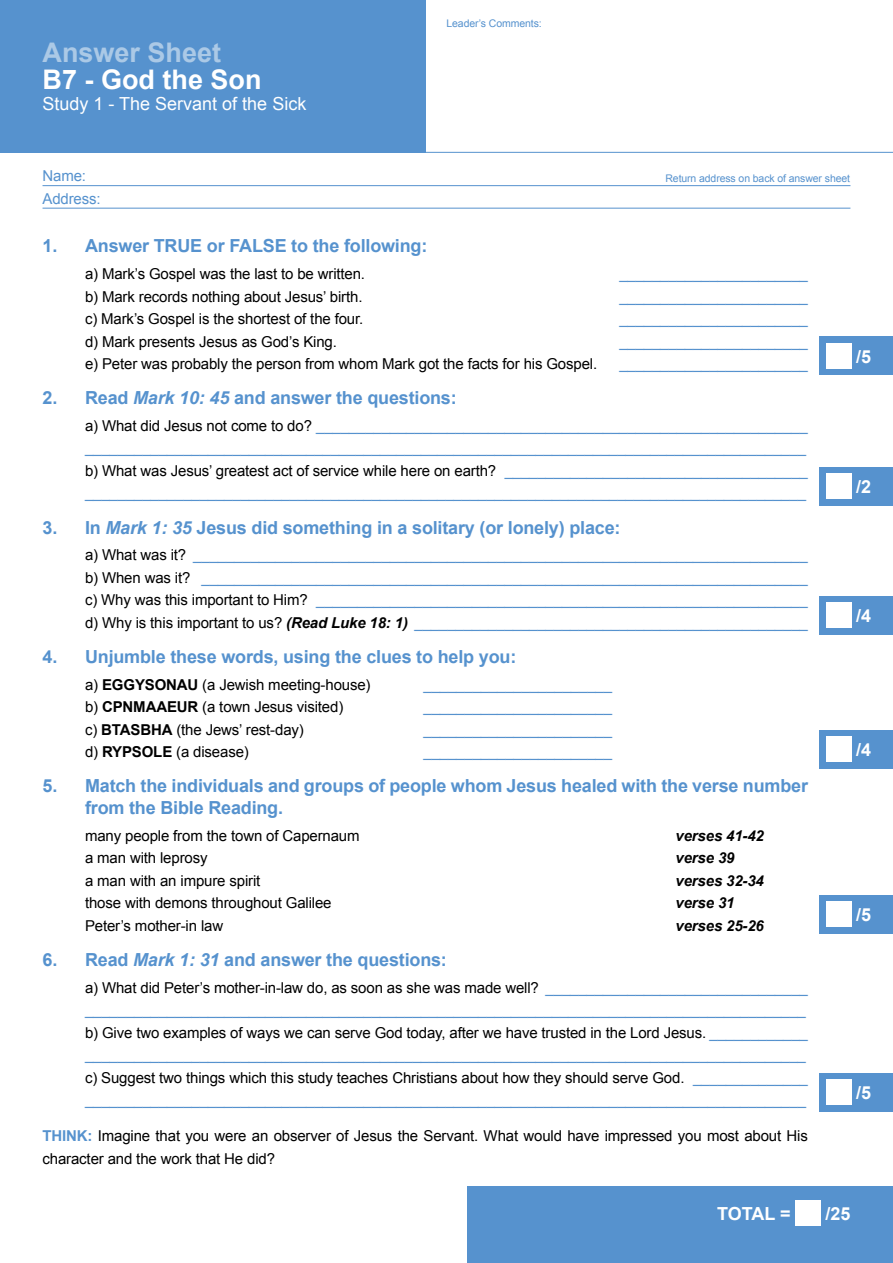
<style>
.page{position:relative;width:893px;height:1263px;background:#fff}
.page>*{position:absolute;margin:0;border:0;box-sizing:border-box;transform-origin:0 0}
.t1{font:700 27px "Arial";color:#fff}
.t2{font:700 27px "Arial";color:#abc9e6}
.t3{font:700 18px/21.6px "Arial";letter-spacing:-.01em;color:#5692ce}
.t4{font:18px "Arial";color:#fff}
.t5{font:700 18px "Arial";color:#fff}
.t6{font:15px/22.5px "Arial";letter-spacing:-.01em;color:#5692ce}
.t7{font:15px/22.5px "Arial";letter-spacing:-.01em;color:#000}
.t8{font:italic 700 15px "Arial";letter-spacing:-.01em;color:#000}
.t9{font:10.5px "Arial";letter-spacing:-.01em;color:#5692ce}
.s1{font-style:italic}
.s2{color:#000}
.s3{font-weight:700;font-style:italic;color:#000}
.s4{font-weight:700}
.s5{font-weight:700;color:#5692ce}
</style>
<div class="page">
<div style="left:0;top:0;width:425px;height:153px;background:#5692ce"></div>
<div style="left:820px;top:337px;width:73px;height:38px;background:#5692ce"></div>
<div style="left:826px;top:343px;width:26px;height:26px;background:#fff"></div>
<div style="left:468px;top:1186px;width:425px;height:77px;background:#5692ce"></div>
<div style="left:796px;top:1200px;width:25px;height:26px;background:#fff"></div>
<div style="left:820px;top:467px;width:73px;height:39px;background:#5692ce"></div>
<div style="left:826px;top:474px;width:26px;height:25px;background:#fff"></div>
<div style="left:820px;top:730px;width:73px;height:39px;background:#5692ce"></div>
<div style="left:826px;top:736px;width:26px;height:26px;background:#fff"></div>
<hr style="left:43px;top:185px;width:807px;height:1px;background:#5692ce">
<hr style="left:43px;top:208px;width:807px;height:1px;background:#5692ce">
<hr style="left:425px;top:152px;width:468px;height:1px;background:#5692ce">
<div style="left:820px;top:596px;width:73px;height:38px;background:#5692ce"></div>
<div style="left:826px;top:602px;width:26px;height:26px;background:#fff"></div>
<div style="left:820px;top:895px;width:73px;height:38px;background:#5692ce"></div>
<div style="left:826px;top:901px;width:26px;height:26px;background:#fff"></div>
<div style="left:820px;top:1073px;width:73px;height:38px;background:#5692ce"></div>
<div style="left:826px;top:1079px;width:26px;height:26px;background:#fff"></div>
<h1 class="t2" style="left:43px;top:35px;width:180px">Answer Sheet</h1>
<h1 class="t1" style="left:43px;top:61px;width:221px">B7 - God the Son</h1>
<p class="t4" style="left:43px;top:92px;width:265px">Study 1 - The Servant of the Sick</p>
<p class="t9" style="left:446px;top:17px;width:97px">Leader’s Comments:</p>
<p class="t6" style="left:43px;top:165px;width:60px">Name:<br>Address:</p>
<p class="t3" style="left:43px;top:236px;width:386px">1. Answer TRUE or FALSE to the following:</p>
<p class="t7" style="left:85px;top:263px;width:282px">a) Mark’s Gospel was the last to be written.</p>
<p class="t7" style="left:85px;top:285px;width:279px">b) Mark records nothing about Jesus’ birth.</p>
<p class="t7" style="left:85px;top:308px;width:280px">c) Mark’s Gospel is the shortest of the four.</p>
<p class="t7" style="left:85px;top:330px;width:253px">d) Mark presents Jesus as God’s King.</p>
<p class="t7" style="left:85px;top:353px;width:514px">e) Peter was probably the person from whom Mark got the facts for his Gospel.</p>
<p class="t9" style="left:665px;top:172px;width:186px">Return address on back of answer sheet</p>
<p class="t6" style="left:619px;top:263px;width:190px">_______________________</p>
<p class="t6" style="left:619px;top:285px;width:190px">_______________________</p>
<p class="t6" style="left:619px;top:308px;width:190px">_______________________</p>
<p class="t6" style="left:619px;top:330px;width:190px">_______________________</p>
<p class="t6" style="left:619px;top:353px;width:190px">_______________________</p>
<p class="t5" style="left:856px;top:344px;width:17px">/5</p>
<p class="t3" style="left:43px;top:388px;width:416px">2. Read <span class="s1">Mark 10: 45</span> and answer the questions:</p>
<p class="t6" style="left:85px;top:415px;width:724px"><span class="s2">a) What did Jesus not come to do?</span> ____________________________________________________________ ________________________________________________________________________________________ <span class="s2">b) What was Jesus’ greatest act of service while here on earth?</span> _____________________________________ ________________________________________________________________________________________</p>
<p class="t3" style="left:43px;top:517px;width:579px">3. In <span class="s1">Mark 1: 35</span> Jesus did something in a solitary (or lonely) place:</p>
<p class="t6" style="left:85px;top:544px;width:724px;text-align:justify"><span class="s2">a) What was it?</span> ___________________________________________________________________________ <span class="s2">b) When was it?</span> __________________________________________________________________________ <span class="s2">c) Why was this important to Him?</span> ____________________________________________________________ <span class="s2">d) Why is this important to us?</span> <span class="s3">(Read Luke 18: 1)</span> ________________________________________________</p>
<p class="t3" style="left:43px;top:646px;width:475px">4. Unjumble these words, using the clues to help you:</p>
<p class="t7" style="left:85px;top:673px;width:287px">a) <span class="s4">EGGYSONAU</span> (a Jewish meeting-house)</p>
<p class="t6" style="left:424px;top:673px;width:190px">_______________________</p>
<p class="t7" style="left:85px;top:696px;width:260px">b) <span class="s4">CPNMAAEUR</span> (a town Jesus visited)</p>
<p class="t6" style="left:424px;top:696px;width:190px">_______________________</p>
<p class="t7" style="left:85px;top:718px;width:220px">c) <span class="s4">BTASBHA</span> (the Jews’ rest-day)</p>
<p class="t6" style="left:424px;top:718px;width:190px">_______________________</p>
<p class="t7" style="left:85px;top:741px;width:165px">d) <span class="s4">RYPSOLE</span> (a disease)</p>
<p class="t6" style="left:424px;top:741px;width:190px">_______________________</p>
<p class="t3" style="left:85px;top:776px;width:724px;text-indent:-43px">5. Match the individuals and groups of people whom Jesus healed with the verse number from the Bible Reading.</p>
<p class="t7" style="left:85px;top:824px;width:276px">many people from the town of Capernaum</p>
<p class="t8" style="left:676px;top:826px;width:90px">verses 41-42</p>
<p class="t7" style="left:85px;top:847px;width:124px">a man with leprosy</p>
<p class="t8" style="left:676px;top:848px;width:60px">verse 39</p>
<p class="t7" style="left:85px;top:869px;width:177px">a man with an impure spirit</p>
<p class="t8" style="left:676px;top:871px;width:90px">verses 32-34</p>
<p class="t7" style="left:85px;top:892px;width:248px">those with demons throughout Galilee</p>
<p class="t8" style="left:676px;top:893px;width:60px">verse 31</p>
<p class="t7" style="left:85px;top:914px;width:140px">Peter’s mother-in law</p>
<p class="t8" style="left:676px;top:916px;width:90px">verses 25-26</p>
<p class="t3" style="left:43px;top:949px;width:406px">6. Read <span class="s1">Mark 1: 31</span> and answer the questions:</p>
<p class="t6" style="left:85px;top:976px;width:724px"><span class="s2">a) What did Peter’s mother-in-law do, as soon as she was made well?</span> ________________________________ ________________________________________________________________________________________ <span class="s2">b) Give two examples of ways we can serve God today, after we have trusted in the Lord Jesus.</span> ____________ ________________________________________________________________________________________ <span class="s2">c) Suggest two things which this study teaches Christians about how they should serve God.</span> ______________ ________________________________________________________________________________________</p>
<p class="t7" style="left:43px;top:1125px;width:767px"><span class="s5">THINK:</span> Imagine that you were an observer of Jesus the Servant. What would have impressed you most about His character and the work that He did?</p>
<p class="t5" style="left:856px;top:475px;width:17px">/2</p>
<p class="t5" style="left:856px;top:603px;width:17px">/4</p>
<p class="t5" style="left:856px;top:738px;width:17px">/4</p>
<p class="t5" style="left:856px;top:902px;width:17px">/5</p>
<p class="t5" style="left:856px;top:1080px;width:17px">/5</p>
<p class="t5" style="left:717px;top:1202px;width:75px">TOTAL =</p>
<p class="t5" style="left:825px;top:1202px;width:27px">/25</p>
</div>
